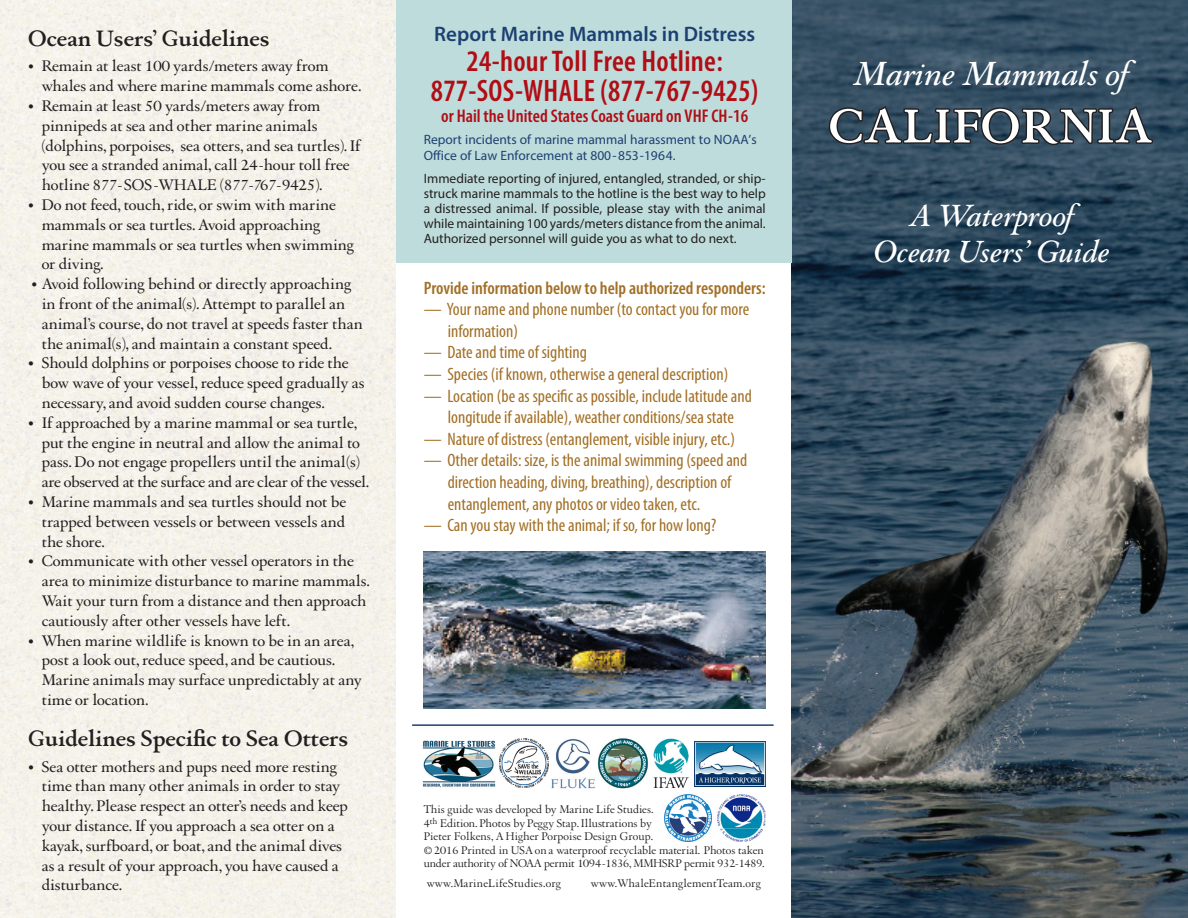
<style>
.page{position:relative;width:1188px;height:918px;background:#fff}
.page>*{position:absolute;margin:0;border:0;box-sizing:border-box;transform-origin:0 0}
.t1{font:51px "EB Auge Extra Bld";color:#fff}
.t2{font:italic 700 36px "Augereau";color:#fff}
.t3{font:italic 700 33px "Augereau";color:#fff}
.t4{font:600 condensed 31.2px "Myriad Pro";letter-spacing:.01em;color:#b00d15;scale:.96 1}
.t5{font:600 condensed 30px "Myriad Pro";letter-spacing:.01em;color:#b00d15}
.t6{font:24px "EB Auge Extra Bld";color:#231f20}
.t7{font:600 21px "Myriad Pro";color:#1d4072}
.t8{font:600 condensed 18.3px "Myriad Pro";color:#b00d15}
.t9{font:condensed 18px/21.6px "Myriad Pro";color:#a26f25}
.t10{font:600 condensed 18px "Myriad Pro";color:#a26f25}
.t11{font:16.5px/19.8px "Augereau Semi";color:#231f20}
.t12{font:13.5px/15px "Myriad Pro";color:#231f20;text-align:justify}
.t13{font:13.5px/16.2px "Myriad Pro";color:#1d4072}
.t14{font:12px/13.5px "Augereau";letter-spacing:.005em;color:#231f20}
.s1{font-family:"Augereau"}
.s2{font-size:16.5px}
</style>
<div class="page">
<img style="left:0;top:0;width:396px;height:918px">
<img style="left:791px;top:0;width:397px;height:918px">
<img style="left:422px;top:740px;width:78px;height:48px">
<svg style="left:827px;top:0;width:328px;height:239px;background:#324b5e"></svg>
<hr style="left:412px;top:724px;width:362px;height:2px;background:#1d4072">
<div style="left:396px;top:0;width:395px;height:262px;background:#bedcdb"></div>
<svg style="left:716px;top:794px;width:51px;height:51px"></svg>
<img style="left:717px;top:794px;width:48px;height:48px">
<img style="left:664px;top:794px;width:48px;height:47px">
<img style="left:695px;top:741px;width:71px;height:45px">
<img style="left:551px;top:738px;width:97px;height:51px">
<img style="left:500px;top:739px;width:49px;height:49px">
<img style="left:653px;top:739px;width:36px;height:49px">
<img style="left:424px;top:552px;width:341px;height:156px">
<p class="t6" style="left:28px;top:24px;width:243px">Ocean Users’ Guidelines</p>
<p class="t11" style="left:42px;top:56px;width:321px;text-indent:-14px">• Remain at least 100 yards/meters away from whales and where marine mammals come ashore.</p>
<p class="t11" style="left:42px;top:96px;width:320px;text-indent:-14px">• Remain at least 50 yards/meters away from pinnipeds at sea and other marine animals (dolphins, porpoises, sea otters, and sea turtles).If you see a stranded animal, call 24-hour toll free hotline 877-SOS-WHALE (877-767-9425).</p>
<p class="t11" style="left:42px;top:195px;width:314px;text-indent:-14px">• Do not feed, touch, ride, or swim with marine mammals or sea turtles.Avoid approaching marine mammals or sea turtles when swimming or diving.</p>
<p class="t11" style="left:42px;top:274px;width:323px;text-indent:-10px">• Avoid following behind or directly approaching in front of the animal(s).Attempt to parallel an animal’s course, do not travel at speeds faster than the animal(s), and maintain a constant speed.</p>
<p class="t11" style="left:42px;top:353px;width:324px;text-indent:-14px">• Should dolphins or porpoises choose to ride the bow wave of your vessel, reduce speed gradually as necessary, and avoid sudden course changes.</p>
<p class="t11" style="left:42px;top:413px;width:329px;text-indent:-14px">• If approached by a marine mammal or sea turtle, put the engine in neutral and allow the animal to pass. Do not engage propellers until the animal(s) are observed at the surface and are clear of the vessel.</p>
<p class="t11" style="left:42px;top:492px;width:306px;text-align:justify;text-indent:-14px">• Marine mammals and sea turtles should not be trapped between vessels or between vessels and the shore.</p>
<p class="t11" style="left:42px;top:551px;width:330px;text-indent:-14px">• Communicate with other vessel operators in the area to minimize disturbance to marine mammals.<br>Wait your turn from a distance and then approach cautiously after other vessels have left.</p>
<p class="t11" style="left:42px;top:630px;width:322px;text-indent:-14px">• When marine wildlife is known to be in an area, post a look out, reduce speed, and be cautious.<br>Marine animals may surface unpredictably at any time or location.</p>
<p class="t6" style="left:28px;top:724px;width:322px">Guidelines Specific to Sea Otters</p>
<p class="t11" style="left:42px;top:756px;width:308px;text-indent:-14px"><span class="s1">•</span> Sea otter mothers and pups need more resting time than many other animals in order to stay healthy. Please respect an otter’s needs and keep your distance.If you approach a sea otter on a kayak,surfboard, or boat, and the animal dives as a result of your approach, you have caused a disturbance.</p>
<p class="t7" style="left:434px;top:21px;width:322px">Report Marine Mammals in Distress</p>
<p class="t5" style="left:467px;top:43px;width:258px">24-hour Toll Free Hotline:</p>
<p class="t4" style="left:431px;top:71px;width:343px">877-SOS-WHALE (877-767-9425)</p>
<p class="t8" style="left:441px;top:105px;width:308px">or Hail the United States Coast Guard on VHF CH-16</p>
<p class="t13" style="left:424px;top:131px;width:334px">Report incidents of marine mammal harassment to NOAA’s<br>Office of Law Enforcement at 800-853-1964.</p>
<p class="t12" style="left:424px;top:171px;width:344px">Immediate reporting of injured, entangled, stranded, or ship&shy;struck marine mammals to the hotline is the best way to help a distressed animal. If possible, please stay with the animal while maintaining 100 yards/meters distance from the animal.<br>Authorized personnel will guide you as what to do next.</p>
<p class="t10" style="left:424px;top:277px;width:343px">Provide information below to help authorized responders:</p>
<p class="t9" style="left:448px;top:298px;width:303px;text-indent:-24px">— Your name and phone number (to contact you for more information)</p>
<p class="t9" style="left:424px;top:342px;width:165px">— Date and time of sighting</p>
<p class="t9" style="left:424px;top:363px;width:306px">— Species (if known, otherwise a general description)</p>
<p class="t9" style="left:424px;top:385px;width:330px;text-align:center">— Location (be as specific as possible, include latitude and longitude if available), weather conditions/sea state</p>
<p class="t9" style="left:424px;top:428px;width:313px">— Nature of distress (entanglement, visible injury, etc.)</p>
<p class="t9" style="left:448px;top:450px;width:301px;text-indent:-24px">— Other details: size, is the animal swimming (speed and direction heading, diving, breathing), description of entanglement, any photos or video taken, etc.</p>
<p class="t9" style="left:424px;top:514px;width:294px">— Can you stay with the animal; if so, for how long?</p>
<p class="t14" style="left:424px;top:803px;width:231px">This guide was developed by Marine Life Studies.</p>
<p class="t14" style="left:424px;top:816px;width:230px">4<sup>th</sup> Edition. Photos by Peggy Stap. Illustrations by</p>
<p class="t14" style="left:424px;top:830px;width:231px">Pieter Folkens, A Higher Porpoise Design Group.</p>
<p class="t14" style="left:424px;top:843px;width:342px"><span class="s2">©</span>2016 Printed in USA on a waterproof recyclable material. Photos taken under authority of NOAA permit 1094-1836, MMHSRP permit 932-1489.</p>
<p class="t14" style="left:427px;top:876px;width:136px">www.MarineLifeStudies.org</p>
<p class="t14" style="left:591px;top:876px;width:172px">www.WhaleEntanglementTeam.org</p>
<p class="t2" style="left:853px;top:51px;width:277px">Marine Mammals of</p>
<p class="t1" style="left:828px;top:95px;width:326px">CALIFORNIA</p>
<p class="t3" style="left:907px;top:195px;width:168px">A Waterproof</p>
<p class="t3" style="left:872px;top:231px;width:239px">Ocean Users’ Guide</p>
</div>
